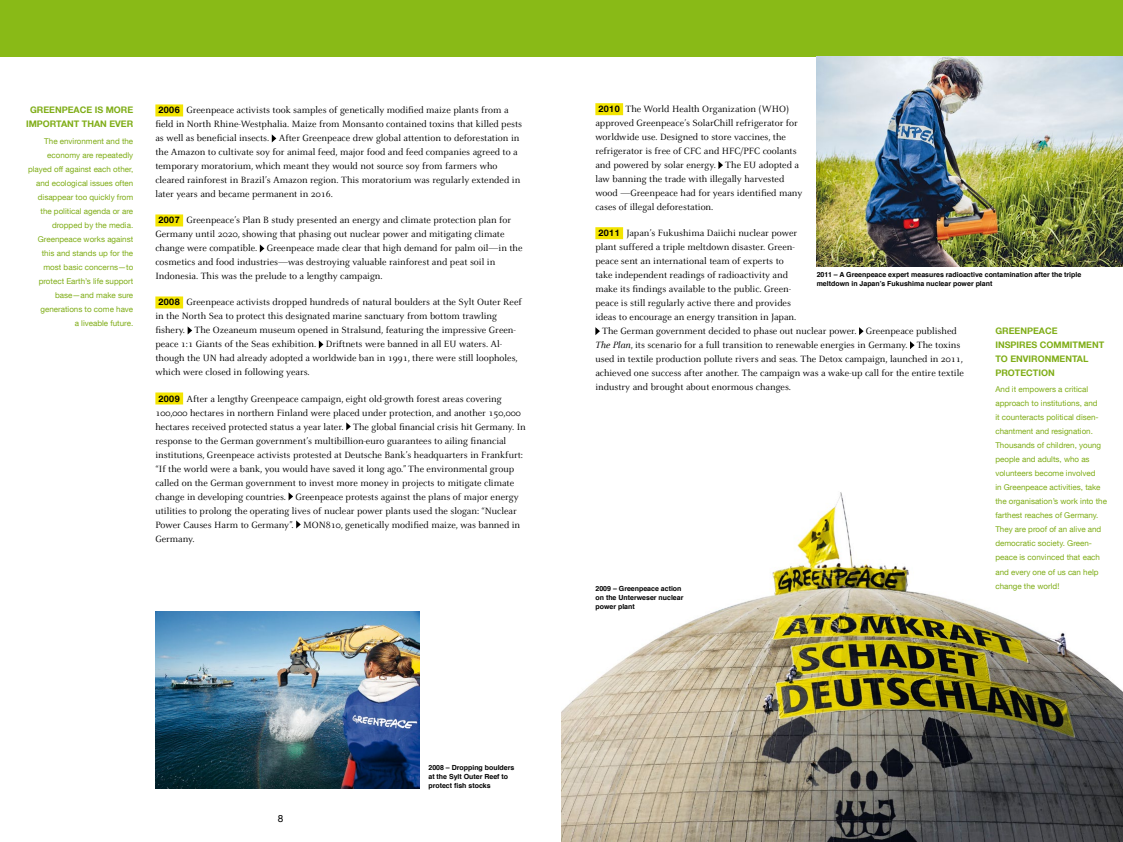
<style>
.page{position:relative;width:1123px;height:842px;background:#fff}
.page>*{position:absolute;margin:0;border:0;box-sizing:border-box;transform-origin:0 0}
.t1{font:10px/14px "Celeste";color:#000}
.t2{font:10px "Helvetica Neue LT Com";color:#000}
.t3{font:700 9px/14px "Helvetica Neue LT Com";color:#7fad17}
.t4{font:8px/14px "Helvetica Neue LT Com";color:#7fad17}
.t5{font:700 7px/9px "Helvetica";color:#000}
.s1{font-family:"Helvetica Neue LT Com";font-weight:700;font-size:9px}
.s2{font-style:italic}
</style>
<div class="page">
<img style="left:561px;top:492px;width:562px;height:350px">
<div style="left:0;top:0;width:1123px;height:57px;background:#89ba17"></div>
<div style="left:595px;top:103px;width:28px;height:12px;background:#f3e400"></div>
<div style="left:595px;top:227px;width:28px;height:12px;background:#f3e400"></div>
<svg style="left:718px;top:161px;width:5px;height:8px"></svg>
<svg style="left:595px;top:327px;width:5px;height:8px"></svg>
<svg style="left:859px;top:327px;width:4px;height:8px"></svg>
<svg style="left:910px;top:341px;width:4px;height:8px"></svg>
<div style="left:155px;top:104px;width:28px;height:12px;background:#f3e400"></div>
<div style="left:155px;top:214px;width:28px;height:12px;background:#f3e400"></div>
<div style="left:155px;top:296px;width:28px;height:12px;background:#f3e400"></div>
<div style="left:155px;top:392px;width:28px;height:12px;background:#f3e400"></div>
<svg style="left:272px;top:134px;width:4px;height:8px"></svg>
<svg style="left:260px;top:244px;width:4px;height:8px"></svg>
<svg style="left:188px;top:327px;width:4px;height:7px"></svg>
<svg style="left:319px;top:340px;width:4px;height:8px"></svg>
<svg style="left:346px;top:422px;width:5px;height:8px"></svg>
<svg style="left:288px;top:492px;width:5px;height:8px"></svg>
<svg style="left:296px;top:520px;width:5px;height:8px"></svg>
<img style="left:816px;top:57px;width:307px;height:209px">
<img style="left:155px;top:612px;width:265px;height:176px">
<p class="t3" style="left:26px;top:102px;width:109px;text-align:center">GREENPEACE IS MORE<br>IMPORTANT THAN EVER</p>
<p class="t4" style="left:28px;top:134px;width:107px;text-align:right">The environment and the economy are repeatedly played off against each other, and ecological issues often disappear too quickly from the political agenda or are dropped by the media.<br>Greenpeace works against this and stands up for the most basic concerns—to protect Earth’s life support base—and make sure generations to come have<br>a liveable future.</p>
<p class="t1" style="left:155px;top:104px;width:368px"><span class="s1">2006</span> Greenpeace activists took samples of genetically modified maize plants from a field in North Rhine-Westphalia. Maize from Monsanto contained toxins that killed pests as well as beneficial insects. After Greenpeace drew global attention to deforestation in the Amazon to cultivate soy for animal feed, major food and feed companies agreed to a temporary moratorium, which meant they would not source soy from farmers who cleared rainforest in Brazil’s Amazon region. This moratorium was regularly extended in later years and became permanent in 2016.</p>
<p class="t1" style="left:155px;top:214px;width:368px"><span class="s1">2007</span> Greenpeace’s Plan B study presented an energy and climate protection plan for Germany until 2020, showing that phasing out nuclear power and mitigating climate change were compatible. Greenpeace made clear that high demand for palm oil—in the cosmetics and food industries—was destroying valuable rainforest and peat soil in Indonesia. This was the prelude to a lengthy campaign.</p>
<p class="t1" style="left:155px;top:296px;width:368px"><span class="s1">2008</span> Greenpeace activists dropped hundreds of natural boulders at the Sylt Outer Reef in the North Sea to protect this designated marine sanctuary from bottom trawling fishery. The Ozeaneum museum opened in Stralsund, featuring the impressive Green&shy;peace 1:1 Giants of the Seas exhibition. Driftnets were banned in all EU waters. Al&shy;though the UN had already adopted a worldwide ban in 1991, there were still loopholes, which were closed in following years.</p>
<p class="t1" style="left:155px;top:392px;width:372px"><span class="s1">2009</span> After a lengthy Greenpeace campaign, eight old-growth forest areas covering 100,000 hectares in northern Finland were placed under protection, and another 150,000 hectares received protected status a year later. The global financial crisis hit Germany. In response to the German government’s multibillion-euro guarantees to ailing financial institutions, Greenpeace activists protested at Deutsche Bank’s headquarters in Frankfurt: “If the world were a bank, you would have saved it long ago.” The environmental group called on the German government to invest more money in projects to mitigate climate change in developing countries. Greenpeace protests against the plans of major energy utilities to prolong the operating lives of nuclear power plants used the slogan: “Nuclear Power Causes Harm to Germany”. MON810, genetically modified maize, was banned in Germany.</p>
<p class="t2" style="left:278px;top:812px;width:7px">8</p>
<p class="t5" style="left:428px;top:763px;width:87px">2008 – Dropping boulders at the Sylt Outer Reef to protect fish stocks</p>
<p class="t1" style="left:595px;top:102px;width:208px"><span class="s1">2010</span> The World Health Organization (WHO) approved Greenpeace’s SolarChill refrigerator for worldwide use. Designed to store vaccines, the refrigerator is free of CFC and HFC/PFC coolants and powered by solar energy. The EU adopted a law banning the trade with illegally harvested wood —Greenpeace had for years identified many cases of illegal deforestation.</p>
<p class="t1" style="left:598px;top:226px;width:200px"><span class="s1">2011</span> Japan’s Fukushima Daiichi nuclear power</p>
<p class="t1" style="left:595px;top:240px;width:201px">plant suffered a triple meltdown disaster. Green-</p>
<p class="t1" style="left:595px;top:254px;width:190px">peace sent an international team of experts to</p>
<p class="t1" style="left:595px;top:268px;width:194px">take independent readings of radioactivity and</p>
<p class="t1" style="left:595px;top:282px;width:197px">make its findings available to the public. Green-</p>
<p class="t1" style="left:595px;top:296px;width:197px">peace is still regularly active there and provides</p>
<p class="t1" style="left:595px;top:310px;width:202px">ideas to encourage an energy transition in Japan.</p>
<p class="t1" style="left:602px;top:324px;width:356px">The German government decided to phase out nuclear power. Greenpeace published</p>
<p class="t1" style="left:595px;top:338px;width:366px"><span class="s2">The Plan</span>, its scenario for a full transition to renewable energies in Germany. The toxins</p>
<p class="t1" style="left:595px;top:352px;width:369px">used in textile production pollute rivers and seas. The Detox campaign, launched in 2011,</p>
<p class="t1" style="left:595px;top:366px;width:370px">achieved one success after another. The campaign was a wake-up call for the entire textile</p>
<p class="t1" style="left:595px;top:380px;width:197px">industry and brought about enormous changes.</p>
<p class="t5" style="left:816px;top:270px;width:266px">2011 – A Greenpeace expert measures radioactive contamination after the triple meltdown in Japan’s Fukushima nuclear power plant</p>
<p class="t3" style="left:995px;top:323px;width:110px">GREENPEACE<br>INSPIRES COMMITMENT<br>TO ENVIRONMENTAL<br>PROTECTION</p>
<p class="t4" style="left:995px;top:382px;width:113px">And it empowers a critical approach to institutions, and<br>it counteracts political disen&shy;chantment and resignation.<br>Thousands of children, young people and adults, who as volunteers become involved<br>in Greenpeace activities, take the organisation’s work into the farthest reaches of Germany.<br>They are proof of an alive and democratic society. Green&shy;peace is convinced that each and every one of us can help change the world!</p>
<p class="t5" style="left:595px;top:584px;width:89px">2009 – Greenpeace action on the Unterweser nuclear power plant</p>
</div>
